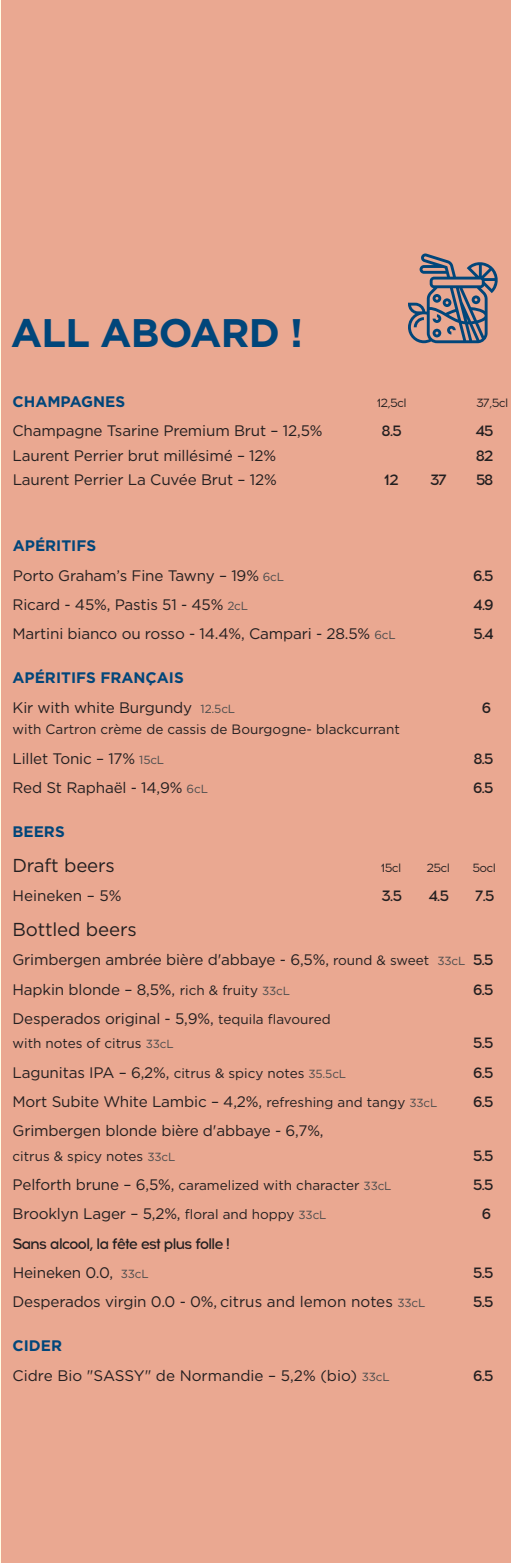
<style>
.page{position:relative;width:511px;height:1563px;background:#fff}
.page>*{position:absolute;margin:0;border:0;box-sizing:border-box;transform-origin:0 0}
.t1{font:700 39.9px "Gotham";letter-spacing:-.02em;color:#01467a}
.t2{font:18.72px "Gotham";letter-spacing:-.01em;color:#231f20}
.t3{font:15.22px/29.2px "Gotham";letter-spacing:-.01em;color:#231f20}
.t4{font:500 15.22px "Acrom";letter-spacing:-.08em;color:#231f20}
.t5{font:700 15.22px "Gotham";color:#01467a}
.t6{font:13.47px "Gotham";color:#231f20}
.t7{font:12.08px "Acrom";letter-spacing:-.055em;color:#231f20}
.s1{font-weight:700;color:#01467a}
.s2{font-size:11.72px;color:#4b4c4d}
.s3{font-size:13.47px}
.s4{font-family:"Acrom";font-weight:500}
.s5{font-size:15.22px}
</style>
<div class="page">
<div style="left:1px;top:0;width:510px;height:1562px;background:#eaa891"></div>
<svg style="left:408px;top:253px;width:90px;height:90px"></svg>
<h1 class="t1" style="left:11px;top:307px;width:294px">ALL ABOARD !</h1>
<p class="t5" style="left:13px;top:391px;width:114px">CHAMPAGNES</p>
<p class="t7" style="left:377px;top:395px;width:31px">12,5cl</p>
<p class="t7" style="left:476px;top:395px;width:34px">37,5cl</p>
<p class="t3" style="left:13px;top:416px;width:311px">Champagne Tsarine Premium Brut – 12,5%</p>
<p class="t4" style="left:382px;top:421px;width:22px">8.5</p>
<p class="t4" style="left:475px;top:421px;width:20px">45</p>
<p class="t3" style="left:13px;top:440px;width:265px">Laurent Perrier brut millésimé – 12%</p>
<p class="t4" style="left:476px;top:445px;width:19px">82</p>
<p class="t3" style="left:13px;top:465px;width:266px">Laurent Perrier La Cuvée Brut – 12%</p>
<p class="t4" style="left:384px;top:469px;width:16px">12</p>
<p class="t4" style="left:430px;top:469px;width:19px">37</p>
<p class="t4" style="left:476px;top:469px;width:19px">58</p>
<p class="t3" style="left:13px;top:531px;width:273px"><span class="s1">APÉRITIFS<br></span>Porto Graham’s Fine Tawny – 19% <span class="s2">6cL</span></p>
<p class="t4" style="left:473px;top:565px;width:22px">6.5</p>
<p class="t3" style="left:13px;top:590px;width:237px">Ricard - 45%, Pastis 51 - 45% <span class="s2">2cL</span></p>
<p class="t4" style="left:473px;top:594px;width:22px">4.9</p>
<p class="t3" style="left:13px;top:619px;width:385px">Martini bianco ou rosso - 14.4%, Campari - 28.5% <span class="s2">6cL</span></p>
<p class="t4" style="left:473px;top:624px;width:22px">5.4</p>
<p class="t3" style="left:13px;top:663px;width:224px"><span class="s1">APÉRITIFS FRANÇAIS<br></span>Kir with white Burgundy <span class="s2">12.5cL</span></p>
<p class="t4" style="left:482px;top:697px;width:11px">6</p>
<p class="t6" style="left:13px;top:721px;width:389px">with Cartron crème de cassis de Bourgogne- blackcurrant</p>
<p class="t3" style="left:13px;top:743px;width:153px">Lillet Tonic – 17% <span class="s2">15cL</span></p>
<p class="t4" style="left:473px;top:748px;width:22px">8.5</p>
<p class="t3" style="left:13px;top:772px;width:197px">Red St Raphaël - 14,9% <span class="s2">6cL</span></p>
<p class="t4" style="left:473px;top:777px;width:22px">6.5</p>
<p class="t5" style="left:13px;top:821px;width:54px">BEERS</p>
<p class="t2" style="left:13px;top:853px;width:104px">Draft beers</p>
<p class="t7" style="left:381px;top:860px;width:22px">15cl</p>
<p class="t7" style="left:426px;top:860px;width:25px">25cl</p>
<p class="t7" style="left:472px;top:860px;width:25px">5ocl</p>
<p class="t3" style="left:13px;top:881px;width:110px">Heineken – 5%</p>
<p class="t4" style="left:381px;top:885px;width:22px">3.5</p>
<p class="t4" style="left:429px;top:885px;width:22px">4.5</p>
<p class="t4" style="left:475px;top:885px;width:21px">7.5</p>
<p class="t2" style="left:13px;top:917px;width:126px">Bottled beers</p>
<p class="t3" style="left:13px;top:945px;width:483px">Grimbergen ambrée bière d'abbaye - 6,5%, <span class="s3">round &amp; sweet</span> <span class="s2">33cL</span> <span class="s4">5.5<br></span>Hapkin blonde – 8,5%, <span class="s3">rich &amp; fruity</span> <span class="s2">33cL</span></p>
<p class="t4" style="left:473px;top:979px;width:22px">6.5</p>
<p class="t3" style="left:13px;top:1003px;width:320px">Desperados original - 5,9%, <span class="s3">tequila flavoured</span></p>
<p class="t6" style="left:13px;top:1035px;width:163px">with notes of citrus <span class="s2">33cL</span></p>
<p class="t4" style="left:473px;top:1032px;width:22px">5.5</p>
<p class="t3" style="left:13px;top:1057px;width:335px">Lagunitas IPA – 6,2%, <span class="s3">citrus &amp; spicy notes</span> <span class="s2">35.5cL</span></p>
<p class="t4" style="left:473px;top:1062px;width:22px">6.5</p>
<p class="t3" style="left:13px;top:1086px;width:426px">Mort Subite White Lambic – 4,2%, <span class="s3">refreshing and tangy</span> <span class="s2">33cL</span></p>
<p class="t4" style="left:473px;top:1091px;width:22px">6.5</p>
<p class="t3" style="left:13px;top:1116px;width:313px">Grimbergen blonde bière d'abbaye - 6,7%,</p>
<p class="t6" style="left:13px;top:1147px;width:164px">citrus &amp; spicy notes <span class="s2">33cL</span></p>
<p class="t4" style="left:473px;top:1145px;width:22px">5.5</p>
<p class="t6" style="left:13px;top:1176px;width:381px"><span class="s5">Pelforth brune – 6,5%,</span> caramelized with character <span class="s2">33cL</span></p>
<p class="t4" style="left:473px;top:1174px;width:22px">5.5</p>
<p class="t3" style="left:13px;top:1199px;width:315px">Brooklyn Lager – 5,2%, <span class="s3">floral and hoppy</span> <span class="s2">33cL</span></p>
<p class="t4" style="left:482px;top:1203px;width:11px">6</p>
<p class="t4" style="left:13px;top:1233px;width:219px">Sans alcool, la fête est plus folle !</p>
<p class="t3" style="left:13px;top:1257px;width:138px">Heineken 0.0, <span class="s2">33cL</span></p>
<p class="t4" style="left:473px;top:1262px;width:22px">5.5</p>
<p class="t3" style="left:13px;top:1287px;width:414px">Desperados virgin 0.0 - 0%, citrus and lemon notes <span class="s2">33cL</span></p>
<p class="t4" style="left:473px;top:1291px;width:22px">5.5</p>
<p class="t3" style="left:13px;top:1331px;width:379px"><span class="s1">CIDER<br></span>Cidre Bio "SASSY" de Normandie – 5,2% (bio) <span class="s2">33cL</span></p>
<p class="t4" style="left:473px;top:1365px;width:22px">6.5</p>
</div>
